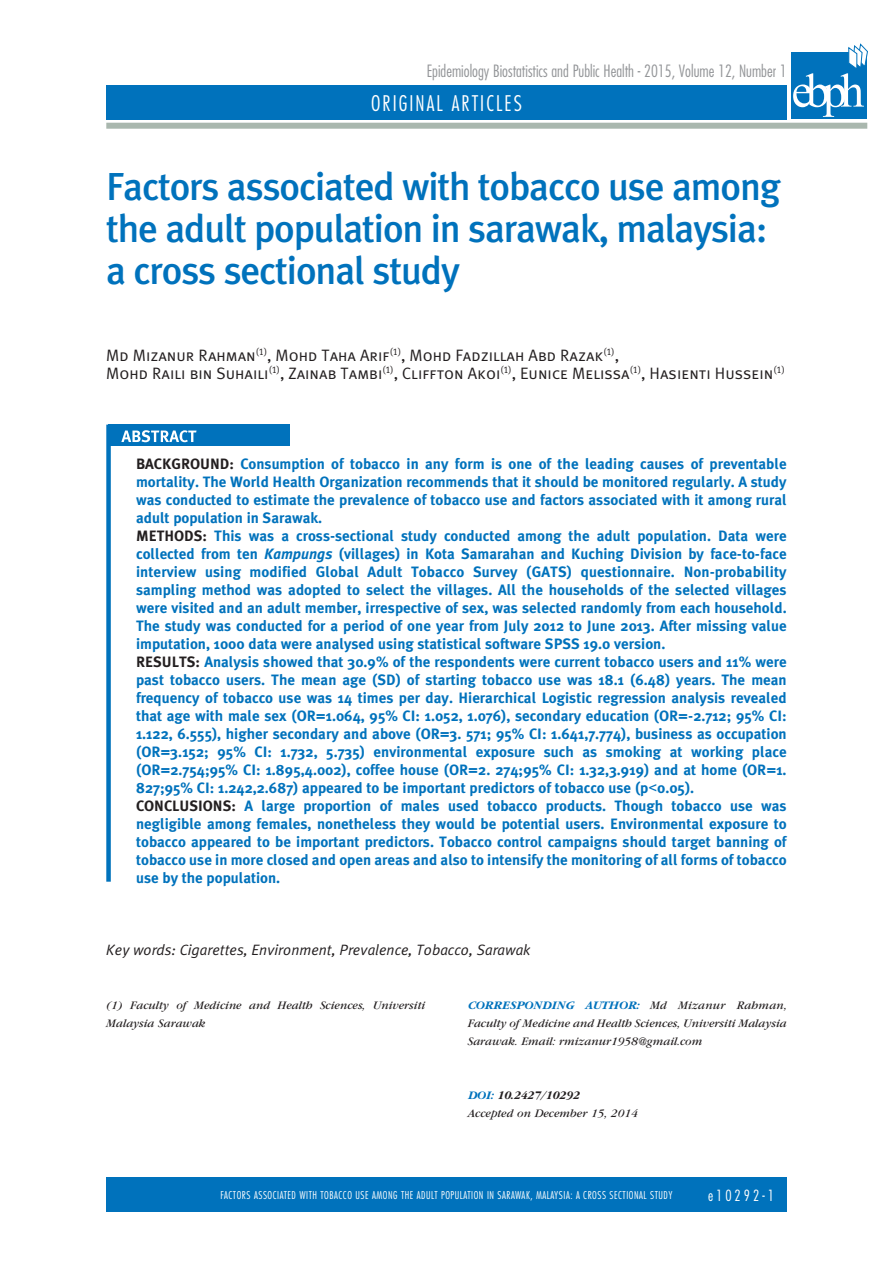
<style>
.page{position:relative;width:893px;height:1263px;background:#fff}
.page>*{position:absolute;margin:0;border:0;box-sizing:border-box;transform-origin:0 0}
.t1{font:500 39px/42px "Meta Plus";letter-spacing:-.03em;color:#0072bc}
.t2{font:300 condensed 21px "Futura Std";letter-spacing:.1em;color:#fff}
.t3{font:16.5px/18px "Meta Plus Normal Caps";color:#231f20}
.t4{font:300 condensed 16.5px "Futura Std";color:#939598}
.t5{font:700 15px/18px "Meta Plus";color:#0072bc}
.t6{font:italic 15px "Meta Plus Normal";color:#231f20}
.t7{font:300 condensed 15px "Futura Std";letter-spacing:.2em;color:#fff}
.t8{font:italic 12px/18px "Garamond";color:#231f20}
.t9{font:italic 700 12px "Garamond";color:#0072bc}
.t10{font:300 condensed 10.5px "Futura Std";letter-spacing:.05em;color:#fff}
.s1{color:#231f20}
.s2{font-style:italic}
.s3{font-family:"Arial";font-weight:400}
.s4{font-weight:700;color:#0072bc}
.s5{font-weight:700}
</style>
<div class="page">
<div style="left:106px;top:85px;width:681px;height:34px;background:#0072bc"></div>
<div style="left:106px;top:1178px;width:681px;height:34px;background:#0072bc"></div>
<div style="left:106px;top:123px;width:761px;height:6px;background:#a9b7ae"></div>
<div style="left:791px;top:52px;width:76px;height:67px;background:#0072bc"></div>
<svg style="left:793px;top:43px;width:75px;height:74px"></svg>
<div style="left:109px;top:425px;width:181px;height:21px;background:#0072bc"></div>
<svg style="left:121px;top:430px;width:76px;height:12px"></svg>
<div style="left:106px;top:425px;width:5px;height:457px;background:#0072bc"></div>
<p class="t4" style="left:427px;top:62px;width:361px">EPIDEMIOLOGY BIOSTATISTICS AND PUBLIC HEALTH - 2015, VOLUME 12, NUMBER 1</p>
<h2 class="t2" style="left:371px;top:91px;width:152px">ORIGINAL ARTICLES</h2>
<h1 class="t1" style="left:106px;top:165px;width:676px">Factors associated with tobacco use among the adult population in sarawak, malaysia: a cross sectional study</h1>
<p class="t3" style="left:106px;top:346px;width:680px">Md Mizanur Rahman<sup>(1)</sup>, Mohd Taha Arif<sup>(1)</sup>, Mohd Fadzillah Abd Razak<sup>(1)</sup>,<br>Mohd Raili bin Suhaili<sup>(1)</sup>, Zainab Tambi<sup>(1)</sup>, Cliffton Akoi<sup>(1)</sup>, Eunice Melissa<sup>(1)</sup>, Hasienti Hussein<sup>(1)</sup></p>
<p class="t5" style="left:136px;top:454px;width:652px"><span class="s1">Background:</span> Consumption of tobacco in any form is one of the leading causes of preventable mortality. The World Health Organization recommends that it should be monitored regularly. A study was conducted to estimate the prevalence of tobacco use and factors associated with it among rural adult population in Sarawak.<br><span class="s1">Meth ods:</span> This was a cross-sectional study conducted among the adult population. Data were collected from ten <span class="s2">Kampungs</span> (villages) in Kota Samarahan and Kuching Division by face-to-face interview using modified Global Adult Tobacco Survey (GATS) questionnaire. N on-probability sampling method was adopted to select the villages. All the households of the selected villages were visited and an adult member, irrespective of sex, was selected randomly from each household.<br>The study was conducted for a period of one year from July 2012 to June 2013. After missing value imputation, 1000 data were analysed using statistical software SPSS 19.0 version.<br><span class="s1">Results :</span> Analysis showed that 30.9% of the respondents were current tobacco users and 11% were past tobacco users. The mean age (SD) of starting tobacco use was 18.1 (6.48) years. The mean frequency of tobacco use was 14 times per day. Hierarchical Logistic regression analysis revealed that age with male sex (OR=1.064, 95% CI: 1.052, 1.076), secondary education (OR=-2.712; 95% CI:<br>1.122, 6.555), higher secondary and above (OR=3. 571; 95% CI: 1.641,7.774), business as occupation (OR=3.152; 95% CI: 1.732, 5.735) environmental exposure such as smoking at working place (OR=2.754;95% CI: 1.895,4.002), coffee house (OR=2. 274;95% CI: 1.32,3.919) and at home (OR=1.<br>827;95% CI: 1.242,2.687) appeared to be important predictors of tobacco use (p<span class="s3">&lt;</span>0.05).<br><span class="s1">Conclusi onS:</span> A large proportion of males used tobacco products. Though tobacco use was negligible among females, nonetheless they would be potential users. Environmental exposure to tobacco appeared to be important predictors. Tobacco control campaigns should target banning of tobacco use in more closed and open areas and also to intensify the monitoring of all forms of tobacco use by the population.</p>
<p class="t6" style="left:106px;top:941px;width:426px">Key words: Cigarettes, Environment, Prevalence, Tobacco, Sarawak</p>
<p class="t8" style="left:106px;top:996px;width:320px">(1) Faculty of Medicine and Health Sciences, Universiti<br>Malaysia Sarawak</p>
<p class="t8" style="left:468px;top:996px;width:320px;text-align:justify"><span class="s4">CORRESPONDING AUTHOR:</span> Md Mizanur Rahman, Faculty of Medicine and Health Sciences, Universiti Malaysia Sarawak. Email: rmizanur1958@gmail.com</p>
<p class="t8" style="left:468px;top:1086px;width:172px;text-indent:23px"><span class="s4">:</span> <span class="s5">10.2427/10292<br></span>Accepted on December 15, 2014</p>
<p class="t9" style="left:468px;top:1088px;width:9px">DOI</p>
<p class="t10" style="left:220px;top:1189px;width:10px">FACTORS</p>
<p class="t10" style="left:254px;top:1189px;width:6px">ASSOCIATE</p>
<p class="t10" style="left:292px;top:1189px;width:35px">D WITH TOBACCO</p>
<p class="t10" style="left:355px;top:1189px;width:34px">USE AMONG</p>
<p class="t10" style="left:401px;top:1189px;width:64px">THE ADULT POPULATION</p>
<p class="t10" style="left:487px;top:1189px;width:16px">IN SARA</p>
<p class="t10" style="left:515px;top:1189px;width:74px">WAK, MALAYSIA: A CROSS</p>
<p class="t10" style="left:609px;top:1189px;width:6px">SECTIONAL</p>
<p class="t10" style="left:650px;top:1189px;width:24px">STUDY</p>
<p class="t7" style="left:708px;top:1187px;width:67px">E10292-1</p>
</div>
